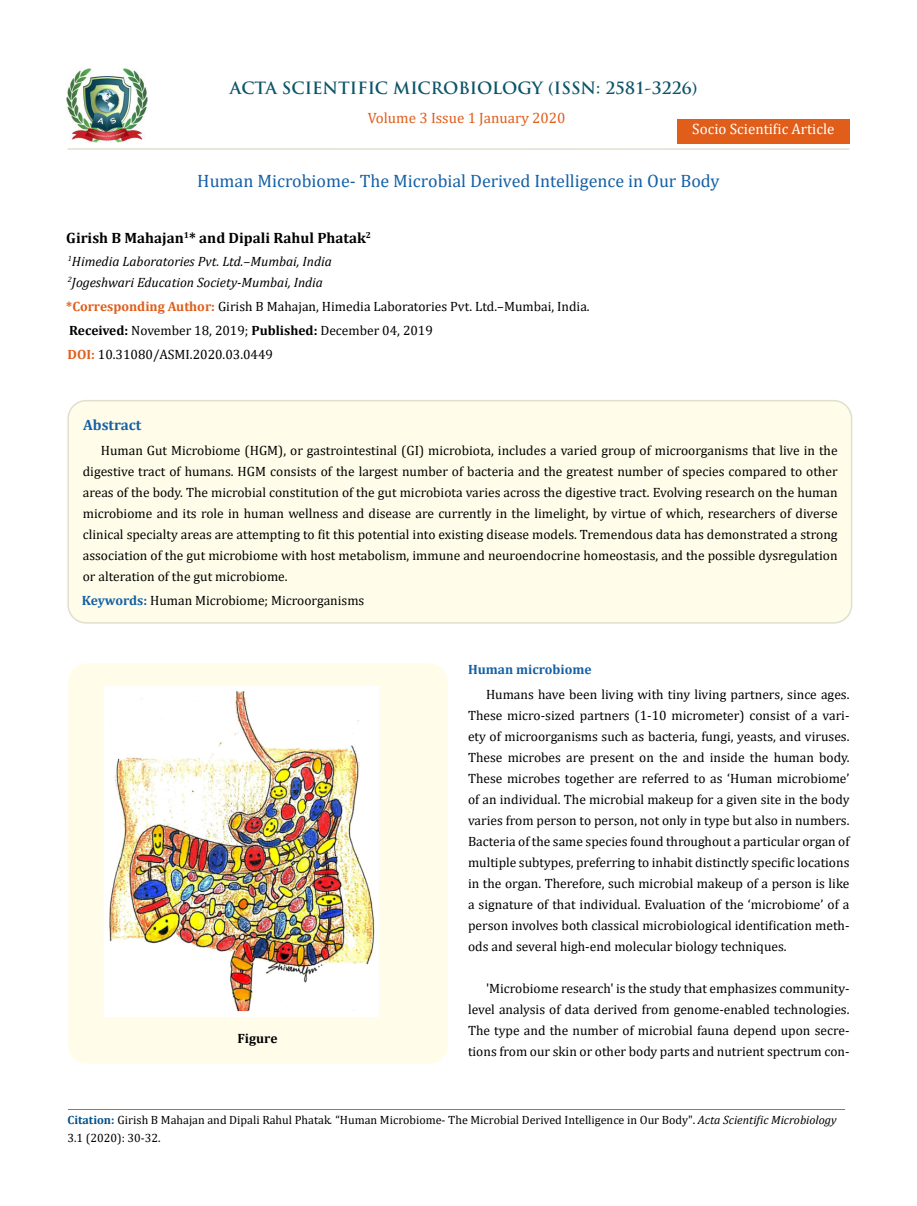
<style>
.page{position:relative;width:917px;height:1206px;background:#fff}
.page>*{position:absolute;margin:0;border:0;box-sizing:border-box;transform-origin:0 0}
.t1{font:18px "Cambria";color:#1560a6}
.t2{font:700 16.5px "Trajan Pro";color:#0e546a}
.t3{font:700 15px "Cambria";color:#000}
.t4{font:15px "Cambria";color:#e05d1a}
.t5{font:15px "Cambria";color:#fff}
.t6{font:700 15px "Cambria";color:#1560a6}
.t7{font:13.5px/21px "Cambria";color:#000;text-align:justify}
.t8{font:italic 13.5px/21px "Cambria";color:#000}
.t9{font:700 13.5px "Cambria";color:#1560a6}
.t10{font:700 13.5px "Cambria";color:#000}
.t11{font:12px/18px "Cambria";color:#000}
.s1{font-weight:700;color:#e05d1a}
.s2{font-weight:700}
.s3{font-weight:700;color:#1560a6}
.s4{font-weight:700;color:#035089}
.s5{font-style:italic}
</style>
<div class="page">
<img style="left:67px;top:68px;width:80px;height:74px">
<div style="left:677px;top:119px;width:172px;height:24px;background:#e05d1a"></div>
<div style="left:68px;top:401px;width:783px;height:222px;background:#fffde9;border-radius:18px"></div>
<div style="left:67px;top:400px;width:785px;height:224px;border:2px solid #e0dfcd;border-radius:18px"></div>
<div style="left:68px;top:663px;width:379px;height:401px;background:#fffde9;border-radius:18px"></div>
<img style="left:104px;top:687px;width:275px;height:330px">
<hr style="left:69px;top:1109px;width:775px;height:1px;background:#e05d1a">
<hr style="left:67px;top:148px;width:782px;height:2px;background:#e0dfcd">
<p class="t2" style="left:230px;top:77px;width:469px">ACTA SCIENTIFIC MICROBIOLOGY (ISSN: 2581-3226)</p>
<p class="t4" style="left:368px;top:109px;width:199px">Volume 3 Issue 1 January 2020</p>
<p class="t5" style="left:692px;top:120px;width:144px">Socio Scientific Article</p>
<h1 class="t1" style="left:197px;top:171px;width:524px">Human Microbiome- The Microbial Derived Intelligence in Our Body</h1>
<p class="t3" style="left:66px;top:227px;width:306px">Girish B Mahajan<sup>1</sup>* and Dipali Rahul Phatak<sup>2</sup></p>
<p class="t8" style="left:68px;top:250px;width:266px"><sup>1</sup>Himedia Laboratories Pvt. Ltd.–Mumbai, India<br><sup>2</sup>Jogeshwari Education Society-Mumbai, India</p>
<p class="t7" style="left:66px;top:295px;width:525px"><span class="s1">*Corresponding Author:</span> Girish B Mahajan, Himedia Laboratories Pvt. Ltd.–Mumbai, India.</p>
<p class="t7" style="left:69px;top:320px;width:365px"><span class="s2">Received:</span> November 18, 2019; <span class="s2">Published:</span> December 04, 2019</p>
<p class="t7" style="left:67px;top:344px;width:207px"><span class="s1">DOI:</span> 10.31080/ASMI.2020.03.0449</p>
<p class="t6" style="left:83px;top:414px;width:60px">Abstract</p>
<p class="t7" style="left:83px;top:440px;width:756px;text-indent:18px">Human Gut Microbiome (HGM), or gastrointestinal (GI) microbiota, includes a varied group of microorganisms that live in the digestive tract of humans. HGM consists of the largest number of bacteria and the greatest number of species compared to other areas of the body. The microbial constitution of the gut microbiota varies across the digestive tract. Evolving research on the human microbiome and its role in human wellness and disease are currently in the limelight, by virtue of which, researchers of diverse clinical specialty areas are attempting to fit this potential into existing disease models. Tremendous data has demonstrated a strong association of the gut microbiome with host metabolism, immune and neuroendocrine homeostasis, and the possible dysregulation or alteration of the gut microbiome.</p>
<p class="t7" style="left:82px;top:590px;width:284px"><span class="s3">Keywords:</span> Human Microbiome; Microorganisms</p>
<p class="t10" style="left:237px;top:1029px;width:41px">Figure</p>
<p class="t9" style="left:468px;top:660px;width:125px">Human microbiome</p>
<p class="t7" style="left:468px;top:684px;width:383px;text-indent:18px">Humans have been living with tiny living partners, since ages.<br>These micro-sized partners (1-10 micrometer) consist of a vari&shy;ety of microorganisms such as bacteria, fungi, yeasts, and viruses.<br>These microbes are present on the and inside the human body.<br>These microbes together are referred to as ‘Human microbiome’ of an individual. The microbial makeup for a given site in the body varies from person to person, not only in type but also in numbers.<br>Bacteria of the same species found throughout a particular organ of multiple subtypes, preferring to inhabit distinctly specific locations in the organ. Therefore, such microbial makeup of a person is like a signature of that individual. Evaluation of the ‘microbiome’ of a person involves both classical microbiological identification meth&shy;ods and several high-end molecular biology techniques.</p>
<p class="t7" style="left:468px;top:978px;width:383px;text-indent:18px">'Microbiome research' is the study that emphasizes community&shy;level analysis of data derived from genome-enabled technologies.<br>The type and the number of microbial fauna depend upon secre&shy;tions from our skin or other body parts and nutrient spectrum con-</p>
<p class="t11" style="left:67px;top:1111px;width:770px"><span class="s4">Citation:</span> Girish B Mahajan and Dipali Rahul Phatak<span class="s5">.</span> “Human Microbiome- The Microbial Derived Intelligence in Our Body". <span class="s5">Acta Scientific Microbiology<br></span>3.1 (2020): 30-32.</p>
</div>
